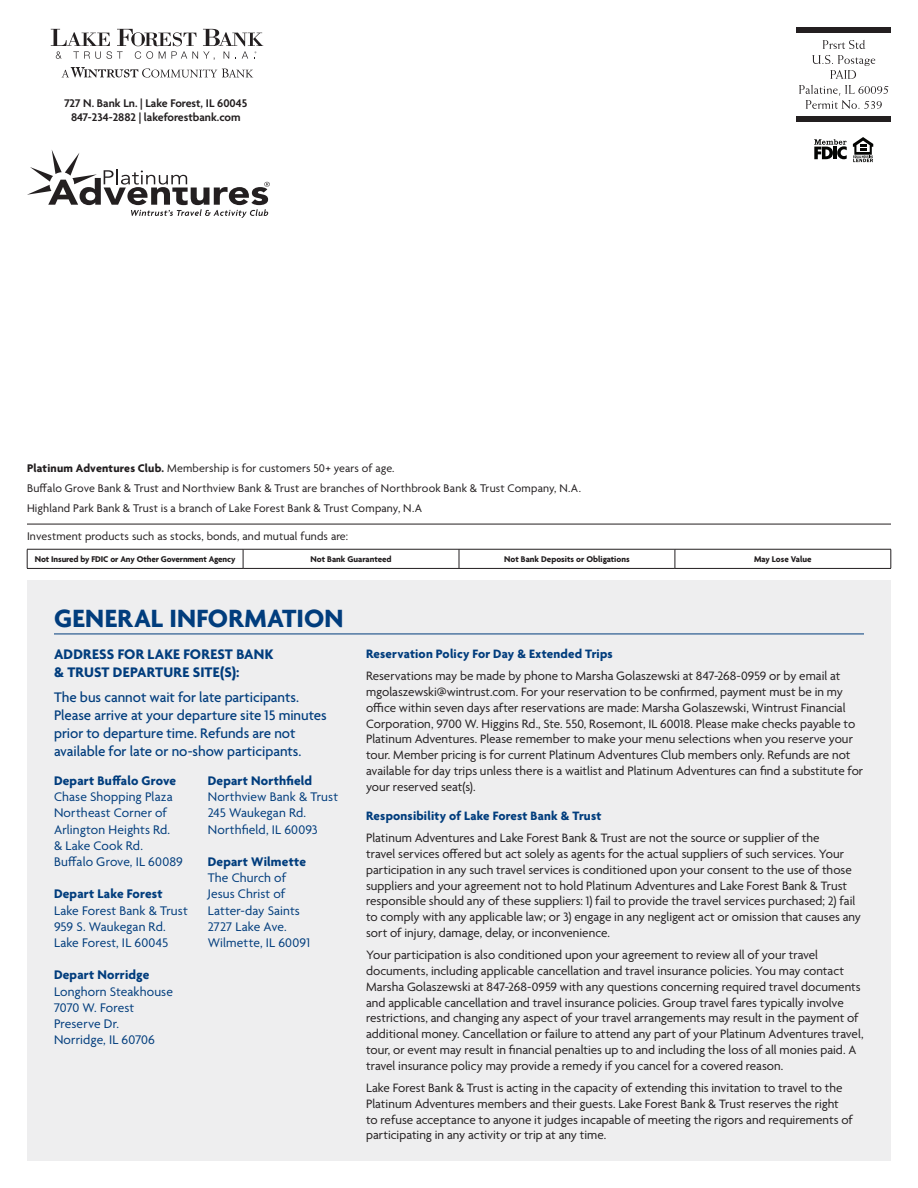
<style>
.page{position:relative;width:918px;height:1188px;background:#fff}
.page>*{position:absolute;margin:0;border:0;box-sizing:border-box;transform-origin:0 0}
.t1{font:700 27px "Agenda";letter-spacing:.01em;color:#013d7d}
.t2{font:500 15px/18px "Agenda";letter-spacing:-.005em;color:#013d7d}
.t3{font:700 15px/18px "Agenda";letter-spacing:.01em;color:#013d7d}
.t4{font:13.5px/16.2px "Agenda";letter-spacing:.01em;color:#013d7d}
.t5{font:700 13.5px "Agenda";letter-spacing:.015em;color:#013d7d}
.t6{font:13.2px/15.8px "Agenda";color:#231f20}
.t7{font:700 13.2px "Agenda";letter-spacing:.015em;color:#013d7d}
.t8{font:12px "Agenda";letter-spacing:.015em;color:#231f20}
.t9{font:600 12px "Agenda";color:#231f20}
.t10{font:700 9px "Agenda";letter-spacing:-.005em;color:#231f20}
.s1{font-weight:700}
</style>
<div class="page">
<div style="left:796px;top:27px;width:95px;height:5px;background:#231f20"></div>
<div style="left:796px;top:117px;width:95px;height:5px;background:#231f20"></div>
<svg style="left:823px;top:40px;width:42px;height:9px"></svg>
<svg style="left:812px;top:55px;width:63px;height:24px"></svg>
<svg style="left:799px;top:85px;width:89px;height:24px"></svg>
<svg style="left:853px;top:137px;width:20px;height:25px"></svg>
<svg style="left:814px;top:139px;width:33px;height:20px"></svg>
<hr style="left:833px;top:147px;width:4px;height:12px;background:#040503">
<svg style="left:27px;top:150px;width:243px;height:68px"></svg>
<div style="left:27px;top:580px;width:864px;height:581px;background:#eeeeef"></div>
<hr style="left:54px;top:634px;width:810px;height:1px;background:#013d7d">
<svg style="left:61px;top:67px;width:192px;height:11px"></svg>
<svg style="left:51px;top:29px;width:212px;height:31px"></svg>
<hr style="left:27px;top:524px;width:864px;height:1px;background:#231f20">
<hr style="left:27px;top:549px;width:216px;height:1px;background:#231f20">
<svg style="left:27px;top:549px;width:1px;height:19px"></svg>
<hr style="left:243px;top:549px;width:216px;height:1px;background:#231f20">
<svg style="left:243px;top:549px;width:1px;height:19px"></svg>
<hr style="left:459px;top:549px;width:216px;height:1px;background:#231f20">
<svg style="left:459px;top:549px;width:1px;height:19px"></svg>
<hr style="left:675px;top:549px;width:216px;height:1px;background:#231f20">
<svg style="left:675px;top:549px;width:1px;height:19px"></svg>
<svg style="left:891px;top:549px;width:1px;height:19px"></svg>
<hr style="left:27px;top:568px;width:216px;height:1px;background:#231f20">
<hr style="left:243px;top:568px;width:216px;height:1px;background:#231f20">
<hr style="left:459px;top:568px;width:216px;height:1px;background:#231f20">
<hr style="left:675px;top:568px;width:216px;height:1px;background:#231f20">
<p class="t9" style="left:64px;top:97px;width:185px">727 N. Bank Ln. | Lake Forest, IL 60045</p>
<p class="t9" style="left:71px;top:111px;width:171px">847-234-2882 | lakeforestbank.com</p>
<p class="t8" style="left:27px;top:461px;width:369px"><span class="s1">Platinum Adventures Club.</span> Membership is for customers 50+ years of age.</p>
<p class="t8" style="left:27px;top:481px;width:556px">Buffalo Grove Bank &amp; Trust and Northview Bank &amp; Trust are branches of Northbrook Bank &amp; Trust Company, N.A.</p>
<p class="t8" style="left:27px;top:502px;width:397px">Highland Park Bank &amp; Trust is a branch of Lake Forest Bank &amp; Trust Company, N.A</p>
<p class="t8" style="left:27px;top:530px;width:323px">Investment products such as stocks, bonds, and mutual funds are:</p>
<p class="t10" style="left:35px;top:554px;width:202px">Not Insured by FDIC or Any Other Government Agency</p>
<p class="t10" style="left:310px;top:554px;width:83px">Not Bank Guaranteed</p>
<p class="t10" style="left:504px;top:554px;width:127px">Not Bank Deposits or Obligations</p>
<p class="t10" style="left:754px;top:554px;width:59px">May Lose Value</p>
<p class="t1" style="left:54px;top:604px;width:291px">GENERAL INFORMATION</p>
<p class="t3" style="left:54px;top:646px;width:221px">ADDRESS FOR LAKE FOREST BANK &amp; TRUST DEPARTURE SITE(S):</p>
<p class="t2" style="left:54px;top:689px;width:274px">The bus cannot wait for late participants.<br>Please arrive at your departure site 15 minutes prior to departure time. Refunds are not available for late or no-show participants.</p>
<p class="t5" style="left:54px;top:773px;width:124px">Depart Buffalo Grove</p>
<p class="t4" style="left:54px;top:790px;width:120px">Chase Shopping Plaza</p>
<p class="t4" style="left:54px;top:806px;width:118px">Northeast Corner of<br>Arlington Heights Rd. &amp; Lake Cook Rd.</p>
<p class="t4" style="left:54px;top:854px;width:131px">Buffalo Grove, IL 60089</p>
<p class="t5" style="left:54px;top:887px;width:110px">Depart Lake Forest</p>
<p class="t4" style="left:54px;top:903px;width:135px">Lake Forest Bank &amp; Trust</p>
<p class="t4" style="left:54px;top:919px;width:113px">959 S. Waukegan Rd.</p>
<p class="t4" style="left:54px;top:935px;width:116px">Lake Forest, IL 60045</p>
<p class="t5" style="left:54px;top:968px;width:97px">Depart Norridge</p>
<p class="t4" style="left:54px;top:984px;width:120px">Longhorn Steakhouse</p>
<p class="t4" style="left:54px;top:1000px;width:82px">7070 W. Forest<br>Preserve Dr.</p>
<p class="t4" style="left:54px;top:1033px;width:102px">Norridge, IL 60706</p>
<p class="t5" style="left:208px;top:773px;width:106px">Depart Northfield</p>
<p class="t4" style="left:208px;top:790px;width:132px">Northview Bank &amp; Trust</p>
<p class="t4" style="left:208px;top:806px;width:100px">245 Waukegan Rd.</p>
<p class="t4" style="left:208px;top:822px;width:112px">Northfield, IL 60093</p>
<p class="t5" style="left:208px;top:854px;width:100px">Depart Wilmette</p>
<p class="t4" style="left:208px;top:871px;width:94px">The Church of<br>Jesus Christ of<br>Latter-day Saints</p>
<p class="t4" style="left:208px;top:919px;width:80px">2727 Lake Ave.</p>
<p class="t4" style="left:208px;top:935px;width:104px">Wilmette, IL 60091</p>
<p class="t7" style="left:366px;top:646px;width:248px">Reservation Policy For Day &amp; Extended Trips</p>
<p class="t6" style="left:366px;top:669px;width:499px">Reservations may be made by phone to Marsha Golaszewski at 847-268-0959 or by email at mgolaszewski@wintrust.com. For your reservation to be confirmed, payment must be in my office within seven days after reservations are made: Marsha Golaszewski, Wintrust Financial Corporation, 9700 W. Higgins Rd., Ste. 550, Rosemont, IL 60018. Please make checks payable to Platinum Adventures. Please remember to make your menu selections when you reserve your tour. Member pricing is for current Platinum Adventures Club members only. Refunds are not available for day trips unless there is a waitlist and Platinum Adventures can find a substitute for your reserved seat(s).</p>
<p class="t7" style="left:366px;top:808px;width:237px">Responsibility of Lake Forest Bank &amp; Trust</p>
<p class="t6" style="left:366px;top:831px;width:496px">Platinum Adventures and Lake Forest Bank &amp; Trust are not the source or supplier of the<br>travel services offered but act solely as agents for the actual suppliers of such services. Your participation in any such travel services is conditioned upon your consent to the use of those suppliers and your agreement not to hold Platinum Adventures and Lake Forest Bank &amp; Trust responsible should any of these suppliers: 1) fail to provide the travel services purchased; 2) fail to comply with any applicable law; or 3) engage in any negligent act or omission that causes any sort of injury, damage, delay, or inconvenience.</p>
<p class="t6" style="left:366px;top:948px;width:499px">Your participation is also conditioned upon your agreement to review all of your travel documents, including applicable cancellation and travel insurance policies. You may contact Marsha Golaszewski at 847-268-0959 with any questions concerning required travel documents and applicable cancellation and travel insurance policies. Group travel fares typically involve restrictions, and changing any aspect of your travel arrangements may result in the payment of additional money. Cancellation or failure to attend any part of your Platinum Adventures travel, tour, or event may result in financial penalties up to and including the loss of all monies paid. A travel insurance policy may provide a remedy if you cancel for a covered reason.</p>
<p class="t6" style="left:366px;top:1081px;width:488px">Lake Forest Bank &amp; Trust is acting in the capacity of extending this invitation to travel to the Platinum Adventures members and their guests. Lake Forest Bank &amp; Trust reserves the right to refuse acceptance to anyone it judges incapable of meeting the rigors and requirements of participating in any activity or trip at any time.</p>
</div>
